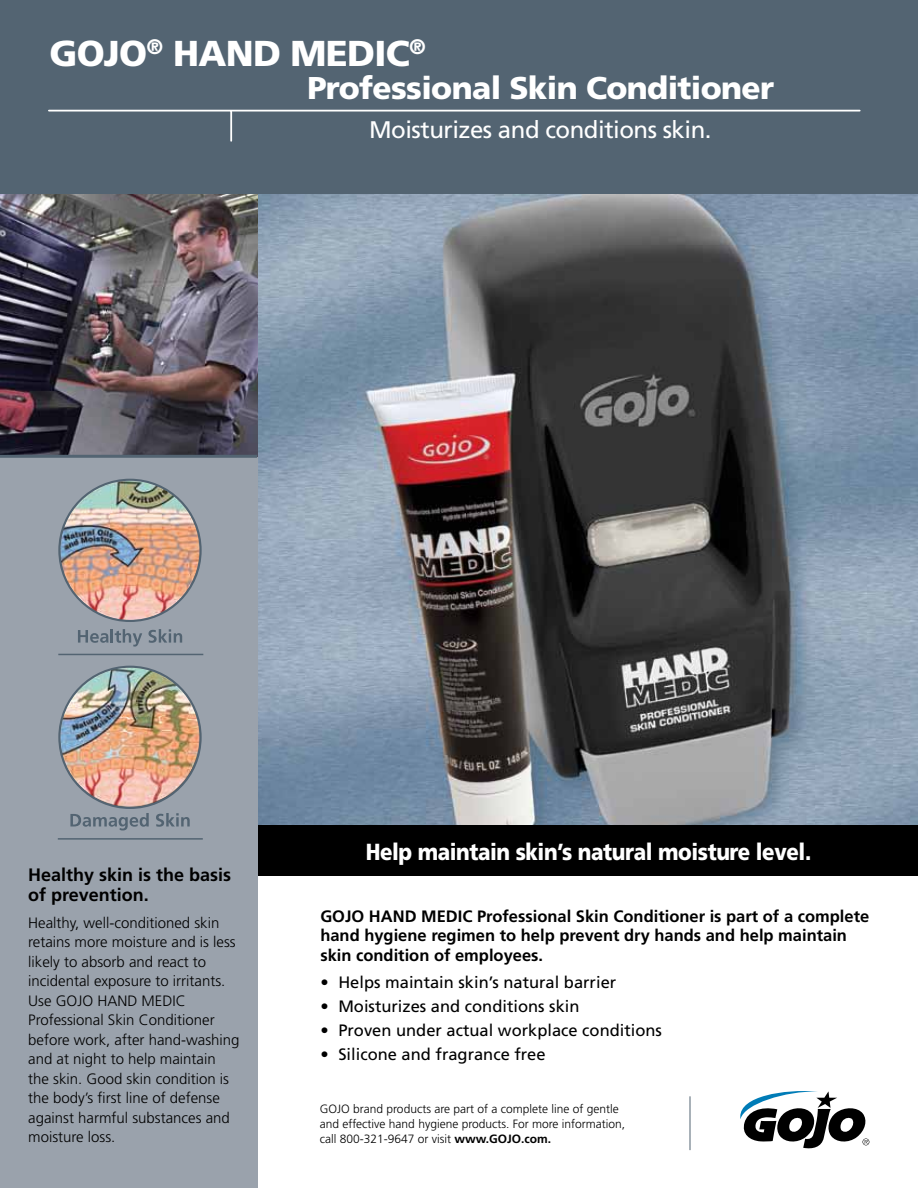
<style>
.page{position:relative;width:918px;height:1188px;background:#fff}
.page>*{position:absolute;margin:0;border:0;box-sizing:border-box;transform-origin:0 0}
.t1{font:900 36px "Frutiger";letter-spacing:-.02em;color:#fff}
.t2{font:900 31.5px "Frutiger";letter-spacing:-.02em;color:#fff}
.t3{font:24px "Frutiger";letter-spacing:-.02em;color:#fff}
.t4{font:900 23.25px "Frutiger";letter-spacing:-.02em;color:#fff;scale:.88 1}
.t5{font:700 18px/19.5px "Frutiger";color:#000}
.t6{font:700 16.5px/19.5px "Frutiger";color:#000}
.t7{font:16.5px "Frutiger";color:#000}
.t8{font:300 15px/19.5px "Frutiger";color:#000}
.t9{font:300 12px/15px "Frutiger";color:#000}
.s1{font-weight:700}
</style>
<div class="page">
<img style="left:257px;top:194px;width:661px;height:631px">
<div style="left:250px;top:825px;width:668px;height:51px;background:#000"></div>
<div style="left:0;top:181px;width:257px;height:1007px;background:#9aa2ac"></div>
<img style="left:0;top:194px;width:257px;height:261px">
<div style="left:0;top:0;width:918px;height:194px;background:#536472"></div>
<hr style="left:230px;top:112px;width:2px;height:29px;background:#fff">
<hr style="left:49px;top:110px;width:811px;height:2px;background:#fff">
<svg style="left:740px;top:1091px;width:129px;height:58px"></svg>
<img style="left:59px;top:480px;width:142px;height:141px;border-radius:71px">
<svg style="left:78px;top:629px;width:64px;height:18px"></svg>
<svg style="left:148px;top:629px;width:34px;height:14px"></svg>
<img style="left:59px;top:667px;width:142px;height:141px;border-radius:71px">
<svg style="left:70px;top:813px;width:79px;height:17px"></svg>
<svg style="left:156px;top:813px;width:34px;height:14px"></svg>
<hr style="left:58px;top:654px;width:145px;height:1px;background:#536472">
<hr style="left:58px;top:838px;width:145px;height:2px;background:#536472">
<hr style="left:690px;top:1096px;width:1px;height:54px;background:#536472">
<hr style="left:0;top:455px;width:257px;height:3px;background:#536472">
<h1 class="t1" style="left:49px;top:31px;width:378px">GOJO<sup>®</sup> HAND MEDIC<sup>®</sup></h1>
<h2 class="t2" style="left:307px;top:69px;width:468px">Professional Skin Conditioner</h2>
<h3 class="t3" style="left:369px;top:116px;width:344px">Moisturizes and conditions skin.</h3>
<p class="t5" style="left:28px;top:865px;width:205px">Healthy skin is the basis of prevention.</p>
<p class="t8" style="left:28px;top:913px;width:213px">Healthy, well-conditioned skin retains more moisture and is less likely to absorb and react to incidental exposure to irritants.<br>Use GOJO HAND MEDIC<br>Professional Skin Conditioner before work, after hand-washing and at night to help maintain the skin. Good skin condition is the body’s first line of defense against harmful substances and moisture loss.</p>
<h3 class="t4" style="left:366px;top:838px;width:508px">Help maintain skin’s natural moisture level.</h3>
<p class="t6" style="left:320px;top:906px;width:550px">GOJO HAND MEDIC Professional Skin Conditioner is part of a complete hand hygiene regimen to help prevent dry hands and help maintain skin condition of employees.</p>
<p class="t7" style="left:320px;top:972px;width:297px">• Helps maintain skin’s natural barrier</p>
<p class="t7" style="left:320px;top:996px;width:261px">• Moisturizes and conditions skin</p>
<p class="t7" style="left:320px;top:1020px;width:343px">• Proven under actual workplace conditions</p>
<p class="t7" style="left:320px;top:1044px;width:227px">• Silicone and fragrance free</p>
<p class="t9" style="left:320px;top:1101px;width:307px">GOJO brand products are part of a complete line of gentle and effective hand hygiene products. For more information, call 800-321-9647 or visit <span class="s1">www.GOJO.com.</span></p>
</div>
